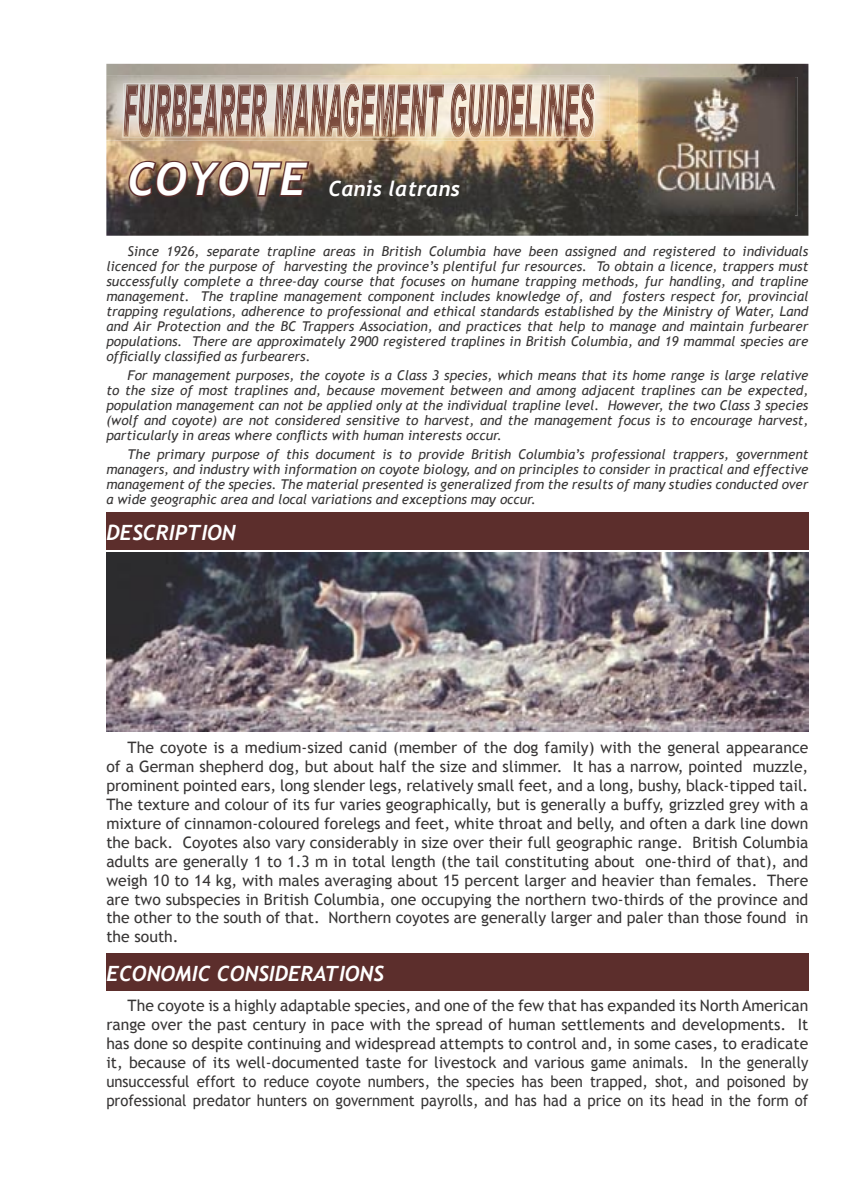
<style>
.page{position:relative;width:851px;height:1191px;background:#fff}
.page>*{position:absolute;margin:0;border:0;box-sizing:border-box;transform-origin:0 0}
.t1{font:italic 700 21px "Trebuchet";color:#fff}
.t2{font:15.75px/18.9px "Trebuchet MS";color:#373535;text-align:justify}
.t3{font:italic 13.5px/15px "Trebuchet MS";color:#373535;text-align:justify}
.s1{font-size:45px}
</style>
<div class="page">
<div style="left:106px;top:512px;width:702px;height:38px;background:#5c2e2c"></div>
<div style="left:106px;top:953px;width:702px;height:38px;background:#5c2e2c"></div>
<img style="left:106px;top:553px;width:702px;height:178px">
<img style="left:106px;top:64px;width:702px;height:172px">
<img style="left:638px;top:77px;width:156px;height:138px">
<svg style="left:127px;top:159px;width:184px;height:40px;background:#735647"></svg>
<img style="left:106px;top:75px;width:503px;height:65px">
<img style="left:140px;top:83px;width:451px;height:1px">
<img style="left:494px;top:84px;width:14px;height:53px">
<img style="left:508px;top:84px;width:86px;height:53px">
<h1 class="t1" style="left:127px;top:176px;width:334px"><span class="s1">COYOTE</span> Canis latrans</h1>
<p class="t3" style="left:106px;top:243px;width:703px;text-indent:21px">Since 1926, separate trapline areas in British Columbia have been assigned and registered to individuals licenced for the purpose of harvesting the province’s plentiful fur resources. To obtain a licence, trappers must successfully complete a three-day course that focuses on humane trapping methods, fur handling, and trapline management. The trapline management component includes knowledge of, and fosters respect for, provincial trapping regulations, adherence to professional and ethical standards established by the Ministry of Water, Land and Air Protection and the BC Trappers Association, and practices that help to manage and maintain furbearer populations. There are approximately 2900 registered traplines in British Columbia, and 19 mammal species are officially classified as furbearers.</p>
<p class="t3" style="left:106px;top:368px;width:703px;text-indent:21px">For management purposes, the coyote is a Class 3 species, which means that its home range is large relative to the size of most traplines and, because movement between and among adjacent traplines can be expected, population management can not be applied only at the individual trapline level. However, the two Class 3 species (wolf and coyote) are not considered sensitive to harvest, and the management focus is to encourage harvest, particularly in areas where conflicts with human interests occur.</p>
<p class="t3" style="left:106px;top:447px;width:703px;text-indent:21px">The primary purpose of this document is to provide British Columbia’s professional trappers, government managers, and industry with information on coyote biology, and on principles to consider in practical and effective management of the species. The material presented is generalized from the results of many studies conducted over a wide geographic area and local variations and exceptions may occur.</p>
<h1 class="t1" style="left:107px;top:520px;width:131px">DESCRIPTION</h1>
<p class="t2" style="left:106px;top:738px;width:703px;text-indent:21px">The coyote is a medium-sized canid (member of the dog family) with the general appearance of a German shepherd dog, but about half the size and slimmer. It has a narrow, pointed muzzle, prominent pointed ears, long slender legs, relatively small feet, and a long, bushy, black-tipped tail.<br>The texture and colour of its fur varies geographically, but is generally a buffy, grizzled grey with a mixture of cinnamon-coloured forelegs and feet, white throat and belly, and often a dark line down the back. Coyotes also vary considerably in size over their full geographic range. British Columbia adults are generally 1 to 1.3 m in total length (the tail constituting about one-third of that), and weigh 10 to 14 kg, with males averaging about 15 percent larger and heavier than females. There are two subspecies in British Columbia, one occupying the northern two-thirds of the province and the other to the south of that. Northern coyotes are generally larger and paler than those found in the south.</p>
<h1 class="t1" style="left:107px;top:961px;width:279px">ECONOMIC CONSIDERATIONS</h1>
<p class="t2" style="left:106px;top:996px;width:703px;text-indent:21px">The coyote is a highly adaptable species, and one of the few that has expanded its North American range over the past century in pace with the spread of human settlements and developments. It has done so despite continuing and widespread attempts to control and, in some cases, to eradicate it, because of its well-documented taste for livestock and various game animals. In the generally unsuccessful effort to reduce coyote numbers, the species has been trapped, shot, and poisoned by professional predator hunters on government payrolls, and has had a price on its head in the form of</p>
</div>
